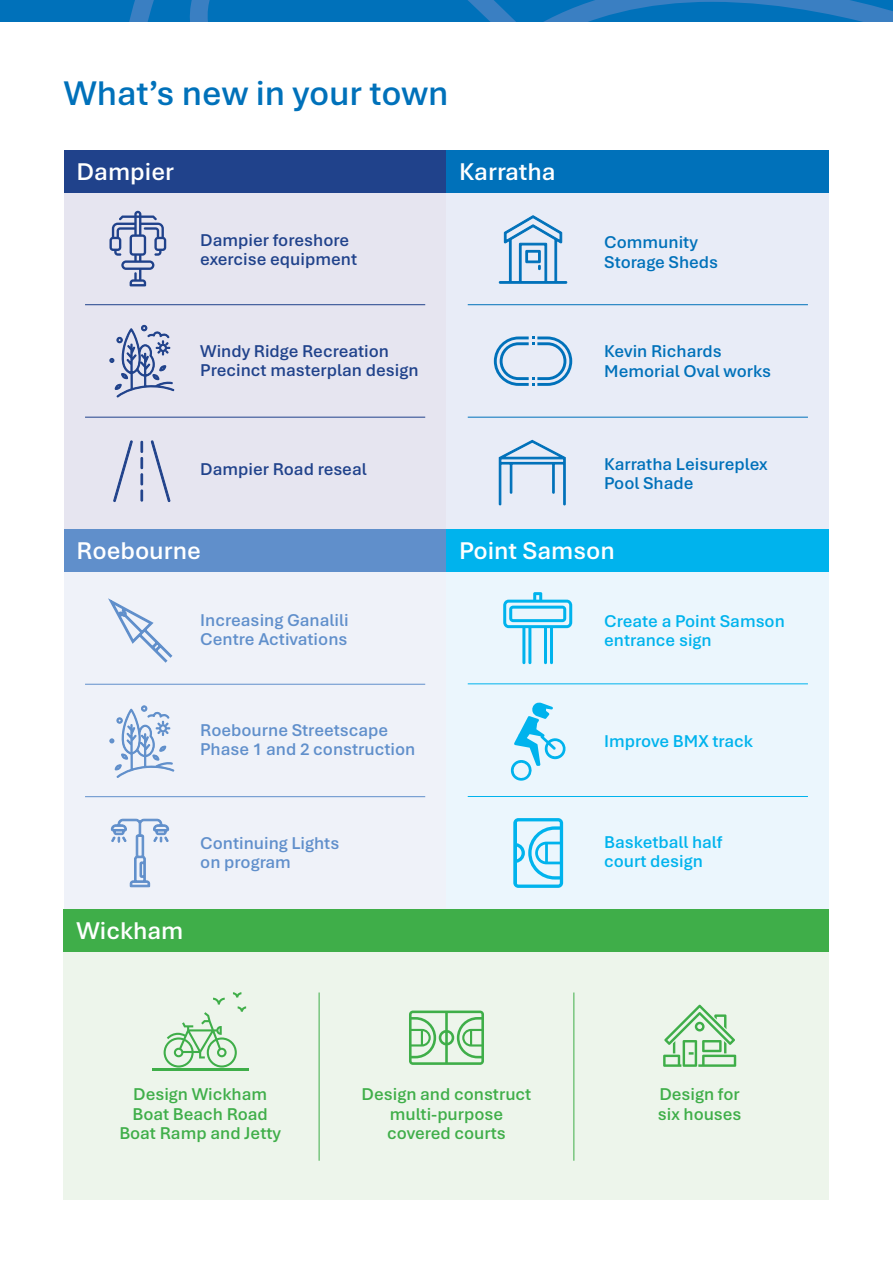
<style>
.page{position:relative;width:893px;height:1263px;background:#fff}
.page>*{position:absolute;margin:0;border:0;box-sizing:border-box;transform-origin:0 0}
.t1{font:600 36px "Aptos";color:#0071ba}
.t2{font:600 25.5px "Aptos";color:#fff}
.t3{font:600 18px/19.5px "Aptos";color:#3fae49;text-align:center}
.t4{font:600 18px/19.5px "Aptos";color:#608fcb}
.t5{font:600 18px/19.5px "Aptos";color:#20428b}
.t6{font:600 18px/19.5px "Aptos";color:#0071ba}
.t7{font:600 18px/19.5px "Aptos";color:#00b3ed}
</style>
<div class="page">
<div style="left:64px;top:150px;width:382px;height:380px;background:#e6e5f0"></div>
<div style="left:64px;top:530px;width:382px;height:379px;background:#eff2f9"></div>
<div style="left:64px;top:909px;width:765px;height:290px;background:#edf5eb"></div>
<div style="left:446px;top:530px;width:383px;height:379px;background:#ebf6fd"></div>
<div style="left:446px;top:150px;width:383px;height:380px;background:#e8ecf7"></div>
<svg style="left:0;top:0;width:893px;height:21px;background:#0d74bb"></svg>
<div style="left:64px;top:150px;width:382px;height:43px;background:#20428b"></div>
<div style="left:64px;top:530px;width:382px;height:42px;background:#608fcb"></div>
<div style="left:64px;top:909px;width:765px;height:42px;background:#3fae49"></div>
<div style="left:446px;top:150px;width:383px;height:43px;background:#0071ba"></div>
<div style="left:446px;top:530px;width:383px;height:42px;background:#00b3ed"></div>
<hr style="left:85px;top:304px;width:340px;height:1px;background:#20428b">
<hr style="left:468px;top:304px;width:340px;height:1px;background:#0071ba">
<hr style="left:85px;top:684px;width:340px;height:1px;background:#608fcb">
<hr style="left:468px;top:684px;width:340px;height:1px;background:#00b3ed">
<hr style="left:574px;top:992px;width:1px;height:169px;background:#3fae49">
<hr style="left:319px;top:992px;width:1px;height:169px;background:#3fae49">
<hr style="left:85px;top:417px;width:340px;height:1px;background:#20428b">
<hr style="left:468px;top:417px;width:340px;height:1px;background:#0071ba">
<hr style="left:85px;top:796px;width:340px;height:1px;background:#608fcb">
<hr style="left:468px;top:796px;width:340px;height:1px;background:#00b3ed">
<svg style="left:108px;top:598px;width:65px;height:65px"></svg>
<svg style="left:109px;top:324px;width:66px;height:74px"></svg>
<svg style="left:109px;top:705px;width:66px;height:73px"></svg>
<svg style="left:494px;top:336px;width:78px;height:50px"></svg>
<svg style="left:498px;top:215px;width:70px;height:69px"></svg>
<svg style="left:113px;top:440px;width:58px;height:62px"></svg>
<svg style="left:663px;top:1004px;width:73px;height:63px"></svg>
<svg style="left:109px;top:211px;width:57px;height:75px"></svg>
<svg style="left:510px;top:702px;width:56px;height:79px"></svg>
<svg style="left:513px;top:818px;width:50px;height:70px"></svg>
<svg style="left:409px;top:1010px;width:75px;height:55px"></svg>
<hr style="left:152px;top:1068px;width:96px;height:2px;background:#3fae49">
<svg style="left:164px;top:992px;width:82px;height:75px"></svg>
<svg style="left:498px;top:439px;width:68px;height:67px"></svg>
<svg style="left:110px;top:818px;width:60px;height:70px"></svg>
<svg style="left:503px;top:592px;width:69px;height:72px"></svg>
<h1 class="t1" style="left:64px;top:69px;width:386px">What’s new in your town</h1>
<h2 class="t2" style="left:77px;top:154px;width:99px">Dampier</h2>
<h2 class="t2" style="left:459px;top:154px;width:98px">Karratha</h2>
<p class="t5" style="left:200px;top:229px;width:158px">Dampier foreshore exercise equipment</p>
<p class="t6" style="left:604px;top:232px;width:116px">Community<br>Storage Sheds</p>
<p class="t5" style="left:200px;top:341px;width:220px">Windy Ridge Recreation<br>Precinct masterplan design</p>
<p class="t6" style="left:604px;top:341px;width:168px">Kevin Richards<br>Memorial Oval works</p>
<p class="t5" style="left:200px;top:459px;width:168px">Dampier Road reseal</p>
<h2 class="t2" style="left:77px;top:533px;width:126px">Roebourne</h2>
<p class="t6" style="left:604px;top:453px;width:165px">Karratha Leisureplex<br>Pool Shade</p>
<h2 class="t2" style="left:459px;top:533px;width:157px">Point Samson</h2>
<p class="t4" style="left:200px;top:609px;width:150px">Increasing Ganalili<br>Centre Activations</p>
<p class="t7" style="left:604px;top:610px;width:182px">Create a Point Samson entrance sign</p>
<p class="t4" style="left:200px;top:719px;width:217px">Roebourne Streetscape<br>Phase 1 and 2 construction</p>
<p class="t7" style="left:604px;top:731px;width:150px">Improve BMX track</p>
<p class="t4" style="left:200px;top:832px;width:141px">Continuing Lights on program</p>
<h2 class="t2" style="left:77px;top:913px;width:108px">Wickham</h2>
<p class="t7" style="left:604px;top:831px;width:120px">Basketball half court design</p>
<p class="t3" style="left:119px;top:1084px;width:163px">Design Wickham<br>Boat Beach Road<br>Boat Ramp and Jetty</p>
<p class="t3" style="left:362px;top:1084px;width:171px">Design and construct multi-purpose covered courts</p>
<p class="t3" style="left:658px;top:1084px;width:85px;text-align:left">Design for six houses</p>
</div>
